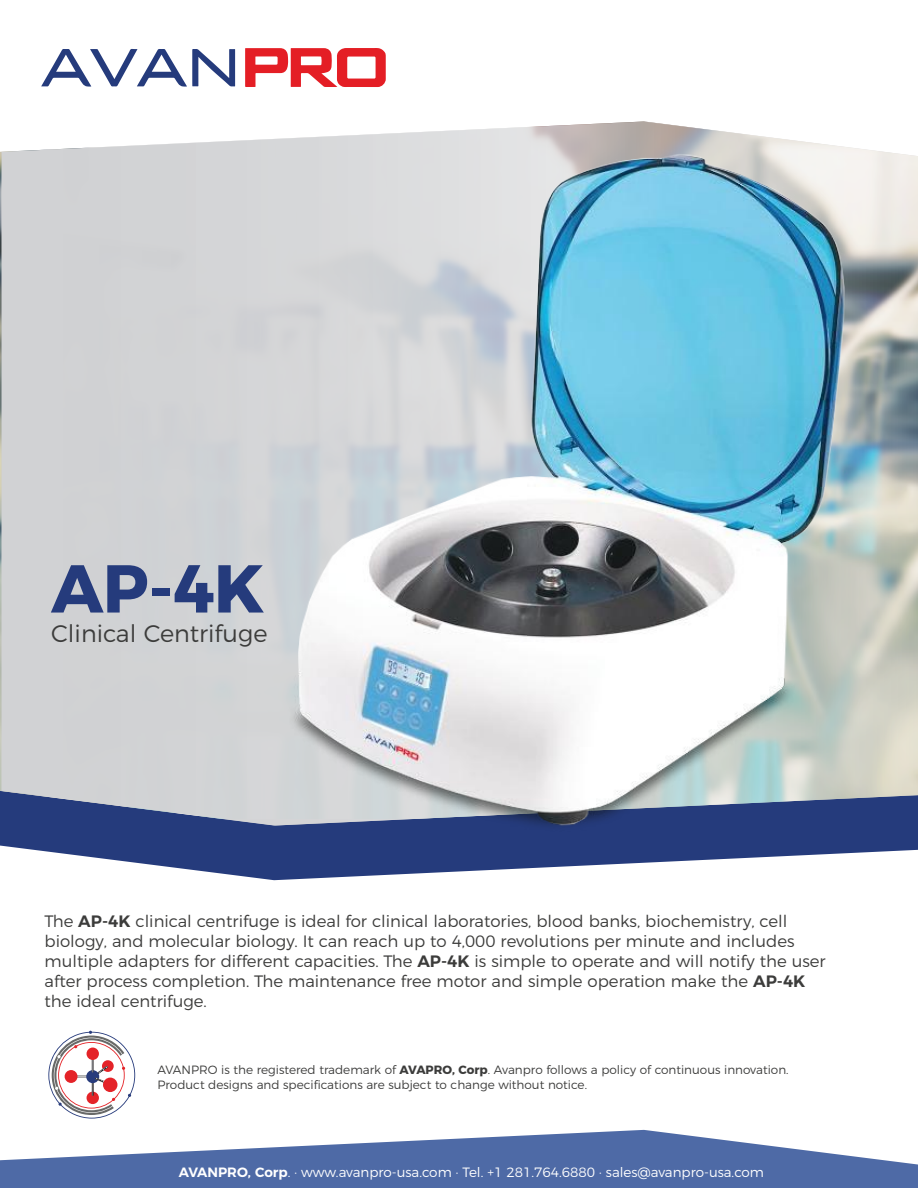
<style>
.page{position:relative;width:918px;height:1188px;background:#fff}
.page>*{position:absolute;margin:0;border:0;box-sizing:border-box;transform-origin:0 0}
.t1{font:700 67.5px "Montserrat";color:#253b7c}
.t2{font:300 24px "Montserrat";color:#3c3c3b}
.t3{font:300 16.5px/19.8px "Montserrat";color:#3c3c3b}
.t4{font:300 13.5px "Montserrat";color:#fff}
.t5{font:300 12px/14.4px "Montserrat";color:#3c3c3b}
.s1{font-weight:600}
.s2{font-weight:700}
</style>
<div class="page">
<svg style="left:0;top:1130px;width:918px;height:58px;fill:#4e6aa6"></svg>
<svg style="left:0;top:826px;width:190px;height:44px;fill:#253b7c"></svg>
<div style="left:2px;top:143px;width:188px;height:683px;background:#d1d2d4"></div>
<svg style="left:48px;top:1031px;width:87px;height:88px"></svg>
<div style="left:103px;top:1078px;width:14px;height:14px;background:#e42328;border-radius:50%"></div>
<div style="left:87px;top:1048px;width:12px;height:12px;background:#e42328;border-radius:50%"></div>
<svg style="left:245px;top:48px;width:141px;height:39px"></svg>
<svg style="left:41px;top:49px;width:194px;height:38px"></svg>
<img style="left:190px;top:121px;width:728px;height:760px">
<h1 class="t1" style="left:51px;top:533px;width:215px">AP-4K</h1>
<h2 class="t2" style="left:51px;top:615px;width:218px">Clinical Centrifuge</h2>
<p class="t3" style="left:45px;top:910px;width:783px">The <span class="s1">AP-4K</span> clinical centrifuge is ideal for clinical laboratories, blood banks, biochemistry, cell biology, and molecular biology. It can reach up to 4,000 revolutions per minute and includes multiple adapters for different capacities. The <span class="s1">AP-4K</span> is simple to operate and will notify the user after process completion. The maintenance free motor and simple operation make the <span class="s1">AP-4K </span>the ideal centrifuge.</p>
<p class="t5" style="left:157px;top:1062px;width:633px">AVANPRO is the registered trademark of <span class="s2">AVAPRO, Corp</span>. Avanpro follows a policy of continuous innovation.<br>Product designs and specifications are subject to change without notice.</p>
<p class="t4" style="left:179px;top:1161px;width:587px"><span class="s1">AVANPRO, Corp</span>. · www.avanpro-usa.com · Tel. +1 281.764.6880 · sales@avanpro-usa.com</p>
</div>
